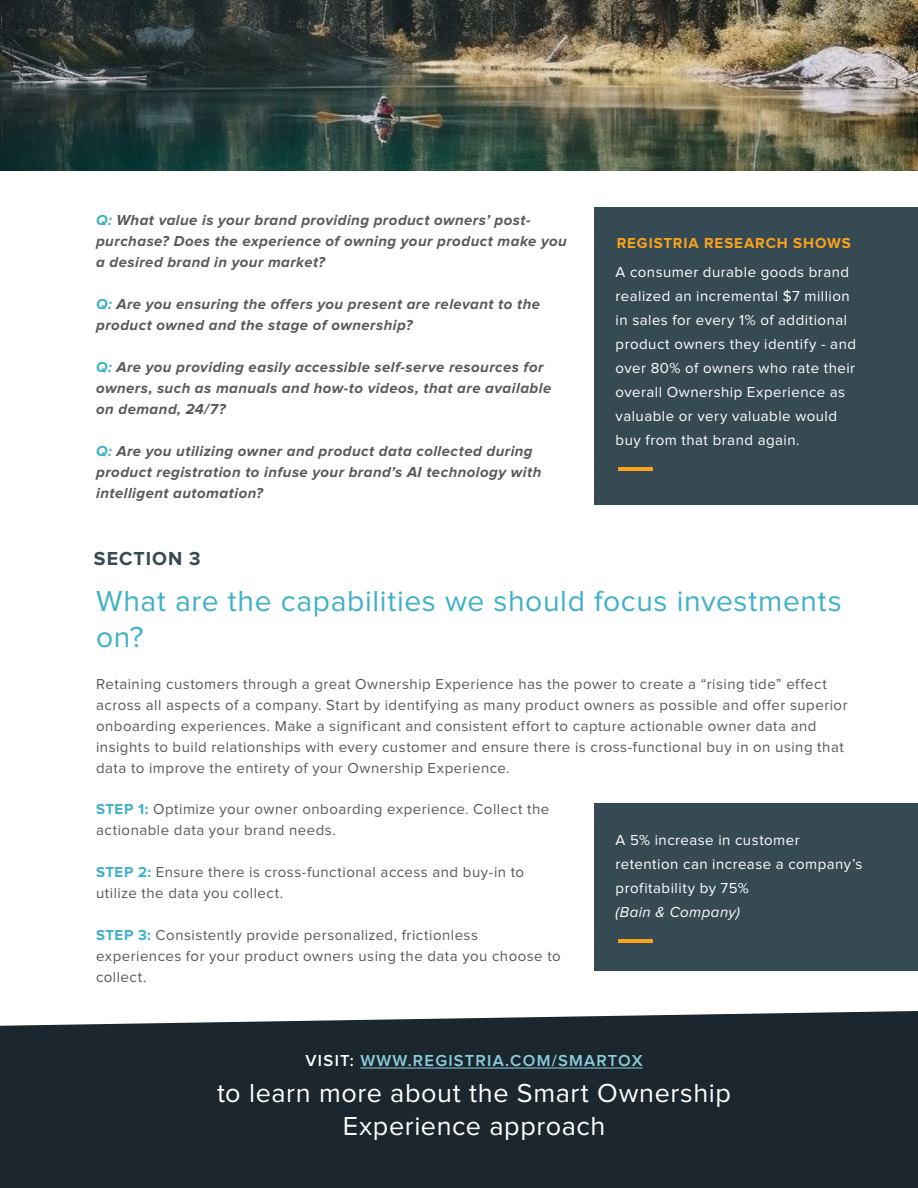
<style>
.page{position:relative;width:918px;height:1188px;background:#fff}
.page>*{position:absolute;margin:0;border:0;box-sizing:border-box;transform-origin:0 0}
.t1{font:30px/36px "Proxima Nova";letter-spacing:.02em;color:#3eb1c8}
.t2{font:27px/32.4px "Proxima Nova";letter-spacing:.02em;color:#fff;text-align:center}
.t3{font:700 19.5px "Proxima Nova";letter-spacing:.055em;color:#364a54}
.t4{font:600 16.5px "Proxima Nova";letter-spacing:.075em;color:#8ccfdb}
.t5{font:15px/21px "Proxima Nova";letter-spacing:.03em;color:#58595b}
.t6{font:italic 700 15px/21px "Proxima Nova";letter-spacing:.03em;color:#58595b}
.t7{font:15px/24px "Proxima Nova";letter-spacing:.03em;color:#fff}
.t8{font:700 15px "Proxima Nova";letter-spacing:.06em;color:#faa21b}
.t9{font:italic 15px "Proxima Nova";letter-spacing:.03em;color:#fff}
.s1{color:#3eb1c8}
.s2{font-weight:700;color:#3eb1c8}
.s3{color:#fff}
</style>
<div class="page">
<div style="left:0;top:1011px;width:918px;height:177px;background:#1c262e"></div>
<div style="left:594px;top:207px;width:324px;height:298px;background:#364a54"></div>
<hr style="left:618px;top:468px;width:34px;height:3px;background:#faa21b">
<div style="left:594px;top:803px;width:324px;height:168px;background:#364a54"></div>
<hr style="left:618px;top:939px;width:34px;height:3px;background:#faa21b">
<img style="left:0;top:0;width:918px;height:171px">
<hr style="left:360px;top:1068px;width:283px;height:1px;background:#8ccfdb">
<p class="t6" style="left:96px;top:211px;width:472px"><span class="s1">Q:</span> What value is your brand providing product owners’ post&shy;purchase? Does the experience of owning your product make you a desired brand in your market?</p>
<p class="t6" style="left:96px;top:295px;width:446px"><span class="s1">Q:</span> Are you ensuring the offers you present are relevant to the product owned and the stage of ownership?</p>
<p class="t6" style="left:96px;top:358px;width:457px"><span class="s1">Q:</span> Are you providing easily accessible self-serve resources for owners, such as manuals and how-to videos, that are available on demand, 24/7?</p>
<p class="t6" style="left:96px;top:442px;width:447px"><span class="s1">Q:</span> Are you utilizing owner and product data collected during product registration to infuse your brand’s AI technology with intelligent automation?</p>
<p class="t8" style="left:617px;top:236px;width:236px">REGISTRIA RESEARCH SHOWS</p>
<p class="t7" style="left:616px;top:261px;width:242px">A consumer durable goods brand realized an incremental $7 million in sales for every 1% of additional product owners they identify - and over 80% of owners who rate their overall Ownership Experience as valuable or very valuable would buy from that brand again.</p>
<h3 class="t3" style="left:94px;top:549px;width:108px">SECTION 3</h3>
<h1 class="t1" style="left:96px;top:584px;width:747px">What are the capabilities we should focus investments on?</h1>
<p class="t5" style="left:96px;top:674px;width:753px">Retaining customers through a great Ownership Experience has the power to create a “rising tide” effect across all aspects of a company. Start by identifying as many product owners as possible and offer superior onboarding experiences. Make a significant and consistent effort to capture actionable owner data and insights to build relationships with every customer and ensure there is cross-functional buy in on using that data to improve the entirety of your Ownership Experience.</p>
<p class="t5" style="left:96px;top:799px;width:455px"><span class="s2">STEP 1:</span> Optimize your owner onboarding experience. Collect the actionable data your brand needs.</p>
<p class="t5" style="left:96px;top:862px;width:430px"><span class="s2">STEP 2:</span> Ensure there is cross-functional access and buy-in to utilize the data you collect.</p>
<p class="t5" style="left:96px;top:925px;width:466px"><span class="s2">STEP 3:</span> Consistently provide personalized, frictionless experiences for your product owners using the data you choose to collect.</p>
<p class="t7" style="left:616px;top:829px;width:248px">A 5% increase in customer retention can increase a company’s profitability by 75%</p>
<p class="t9" style="left:616px;top:905px;width:126px">(Bain &amp; Company)</p>
<p class="t4" style="left:305px;top:1053px;width:339px"><span class="s3">VISIT:</span> WWW.REGISTRIA.COM/SMARTOX</p>
<h2 class="t2" style="left:217px;top:1078px;width:515px">to learn more about the Smart Ownership<br>Experience approach</h2>
</div>
